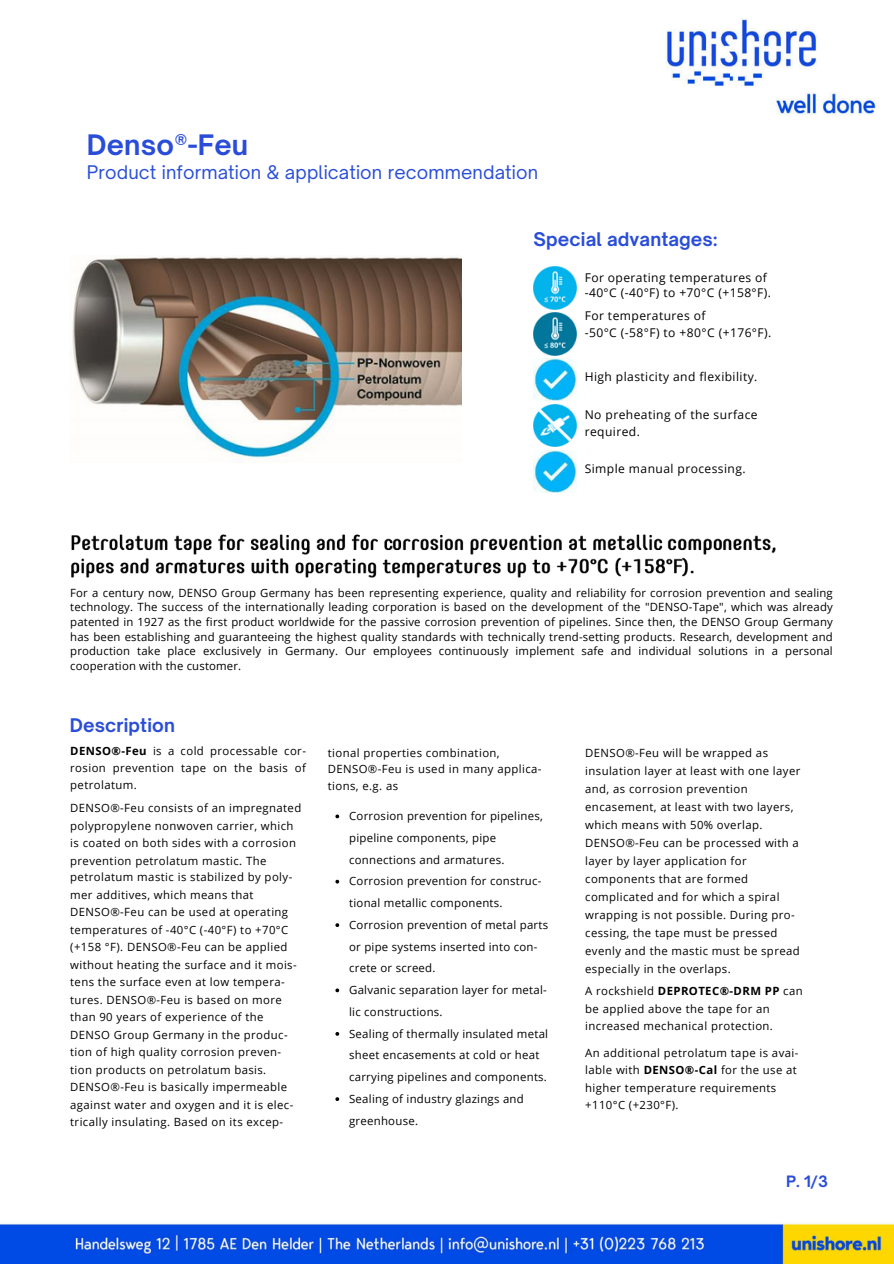
<style>
.page{position:relative;width:894px;height:1264px;background:#fff}
.page>*{position:absolute;margin:0;border:0;box-sizing:border-box;transform-origin:0 0}
.t1{font:700 27px "Open Sauce One";letter-spacing:.01em;color:#294dd9}
.t2{font:18px "Open Sauce One";letter-spacing:.01em;color:#294dd9}
.t3{font:700 18px "Open Sauce One";letter-spacing:.01em;color:#294dd9}
.t4{font:700 15px "Open Sauce One";color:#294dd9}
.t5{font:12px/15.8px "Open Sans";letter-spacing:.035em;color:#000}
.t6{font:11.4px/18px "Open Sans";letter-spacing:.035em;color:#000}
.t7{font:700 11.4px "Open Sans";letter-spacing:.035em;color:#000}
.s1{font-weight:700}
.s2{font-weight:400}
</style>
<div class="page">
<img style="left:0;top:18px;width:893px;height:1245px">
<img style="left:70px;top:531px;width:322px;height:23px">
<img style="left:392px;top:531px;width:275px;height:23px">
<img style="left:667px;top:531px;width:55px;height:23px">
<img style="left:722px;top:531px;width:67px;height:23px">
<img style="left:70px;top:554px;width:612px;height:24px">
<img style="left:682px;top:554px;width:19px;height:24px">
<img style="left:70px;top:255px;width:391px;height:207px">
<img style="left:533px;top:266px;width:43px;height:43px">
<img style="left:533px;top:312px;width:43px;height:43px">
<img style="left:533px;top:358px;width:43px;height:43px">
<img style="left:533px;top:404px;width:43px;height:43px">
<img style="left:533px;top:450px;width:43px;height:43px">
<svg style="left:335px;top:814px;width:4px;height:4px"></svg>
<svg style="left:335px;top:879px;width:4px;height:4px"></svg>
<svg style="left:335px;top:923px;width:4px;height:4px"></svg>
<svg style="left:335px;top:988px;width:4px;height:4px"></svg>
<svg style="left:335px;top:1031px;width:4px;height:4px"></svg>
<svg style="left:335px;top:1097px;width:4px;height:3px"></svg>
<p class="t1" style="left:87px;top:128px;width:163px">Denso®-Feu</p>
<h2 class="t2" style="left:87px;top:161px;width:452px">Product information &amp; application recommendation</h2>
<p class="t3" style="left:533px;top:228px;width:185px">Special advantages:</p>
<p class="t5" style="left:584px;top:269px;width:188px">For operating temperatures of -40°C (-40°F) to +70°C (+158°F).</p>
<p class="t5" style="left:584px;top:307px;width:122px">For temperatures of</p>
<p class="t5" style="left:584px;top:324px;width:188px">-50°C (-58°F) to +80°C (+176°F).</p>
<p class="t5" style="left:584px;top:369px;width:174px">High plasticity and flexibility.</p>
<p class="t5" style="left:584px;top:406px;width:174px">No preheating of the surface</p>
<p class="t5" style="left:584px;top:423px;width:57px">required.</p>
<p class="t5" style="left:584px;top:460px;width:162px">Simple manual processing.</p>
<p class="t6" style="left:70px;top:585px;width:763px;line-height:14.7px;text-align:justify">For a century now, DENSO Group Germany has been representing experience, quality and reliability for corrosion prevention and sealing technology. The success of the internationally leading corporation is based on the development of the "DENSO-Tape", which was already patented in 1927 as the first product worldwide for the passive corrosion prevention of pipelines. Since then, the DENSO Group Germany has been establishing and guaranteeing the highest quality standards with technically trend-setting products. Research, development and production take place exclusively in Germany. Our employees continuously implement safe and individual solutions in a personal cooperation with the customer.</p>
<p class="t3" style="left:70px;top:714px;width:107px">Description</p>
<p class="t6" style="left:70px;top:742px;width:237px;line-height:16.8px;text-align:justify"><span class="s1">DENSO®-Feu</span> is a cold processable cor&shy;rosion prevention tape on the basis of petrolatum.</p>
<p class="t6" style="left:70px;top:798px;width:232px">DENSO®-Feu consists of an impregnated</p>
<p class="t6" style="left:70px;top:816px;width:225px">polypropylene nonwoven carrier, which</p>
<p class="t6" style="left:70px;top:833px;width:227px">is coated on both sides with a corrosion</p>
<p class="t6" style="left:70px;top:851px;width:198px">prevention petrolatum mastic. The</p>
<h2 class="t6" style="left:70px;top:868px;width:223px">petrolatum mastic is stabilized by poly-</h2>
<p class="t6" style="left:70px;top:886px;width:185px">mer additives, which means that</p>
<p class="t6" style="left:70px;top:902px;width:219px">DENSO®-Feu can be used at operating</p>
<p class="t6" style="left:70px;top:920px;width:219px">temperatures of -40°C (-40°F) to +70°C</p>
<p class="t6" style="left:70px;top:937px;width:219px">(+158 °F). DENSO®-Feu can be applied</p>
<p class="t6" style="left:70px;top:955px;width:228px">without heating the surface and it mois-</p>
<p class="t6" style="left:70px;top:972px;width:216px">tens the surface even at low tempera-</p>
<p class="t6" style="left:70px;top:990px;width:213px">tures. DENSO®-Feu is based on more</p>
<p class="t6" style="left:70px;top:1007px;width:195px">than 90 years of experience of the</p>
<p class="t6" style="left:70px;top:1025px;width:219px">DENSO Group Germany in the produc-</p>
<p class="t6" style="left:70px;top:1042px;width:212px">tion of high quality corrosion preven-</p>
<p class="t6" style="left:70px;top:1060px;width:197px">tion products on petrolatum basis.</p>
<p class="t6" style="left:70px;top:1077px;width:218px">DENSO®-Feu is basically impermeable</p>
<p class="t6" style="left:70px;top:1095px;width:224px">against water and oxygen and it is elec-</p>
<p class="t6" style="left:70px;top:1112px;width:214px">trically insulating. Based on its excep-</p>
<p class="t6" style="left:327px;top:743px;width:215px;line-height:16.8px">tional properties combination,<br>DENSO®-Feu is used in many applica&shy;tions, e.g. as</p>
<p class="t6" style="left:349px;top:805px;width:195px;line-height:21.8px">Corrosion prevention for pipelines, pipeline components, pipe connections and armatures.</p>
<p class="t6" style="left:349px;top:870px;width:194px;line-height:21.8px">Corrosion prevention for construc&shy;tional metallic components.</p>
<p class="t6" style="left:349px;top:913px;width:200px;line-height:21.8px">Corrosion prevention of metal parts or pipe systems inserted into con&shy;crete or screed.</p>
<p class="t6" style="left:349px;top:978px;width:199px;line-height:21.8px">Galvanic separation layer for metal&shy;lic constructions.</p>
<p class="t6" style="left:349px;top:1022px;width:200px;line-height:21.8px">Sealing of thermally insulated metal sheet encasements at cold or heat carrying pipelines and components.</p>
<p class="t6" style="left:349px;top:1087px;width:176px;line-height:21.8px">Sealing of industry glazings and greenhouse.</p>
<p class="t6" style="left:585px;top:743px;width:217px">DENSO®-Feu will be wrapped as insulation layer at least with one layer and, as corrosion prevention encasement, at least with two layers, which means with 50% overlap.<br>DENSO®-Feu can be processed with a layer by layer application for components that are formed complicated and for which a spiral wrapping is not possible. During pro&shy;cessing, the tape must be pressed evenly and the mastic must be spread especially in the overlaps.</p>
<p class="t7" style="left:585px;top:982px;width:219px"><span class="s2">A rockshield</span> DEPROTEC®-DRM PP <span class="s2">can</span></p>
<p class="t6" style="left:585px;top:999px;width:186px">be applied above the tape for an</p>
<p class="t6" style="left:585px;top:1016px;width:189px">increased mechanical protection.</p>
<p class="t6" style="left:585px;top:1043px;width:215px">An additional petrolatum tape is avai-</p>
<p class="t6" style="left:585px;top:1060px;width:213px">lable with <span class="s1">DENSO®-Cal</span> for the use at</p>
<p class="t6" style="left:585px;top:1078px;width:192px">higher temperature requirements</p>
<p class="t6" style="left:585px;top:1095px;width:95px">+110°C (+230°F).</p>
<h4 class="t4" style="left:785px;top:1172px;width:44px">P. 1/3</h4>
</div>
